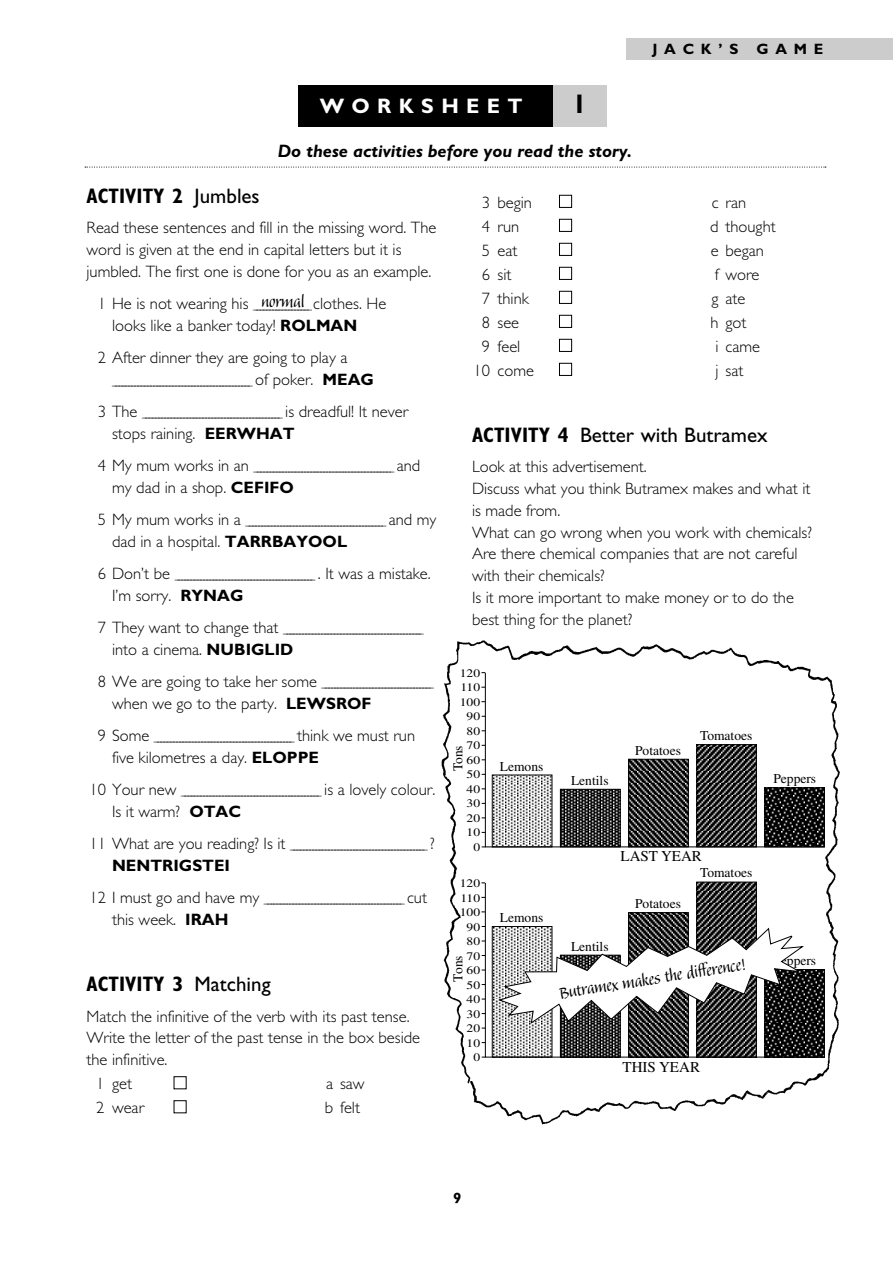
<style>
.page{position:relative;width:893px;height:1263px;background:#fff}
.page>*{position:absolute;margin:0;border:0;box-sizing:border-box;transform-origin:0 0}
.t1{font:700 27px "Gill Sans Std";color:#000}
.t2{font:700 condensed 21px "Gill Sans Std";color:#000}
.t3{font:21px "Balzano Std";color:#000}
.t4{font:21px "Gill Sans Std";color:#000}
.t5{font:700 21px "Gill Sans Std";letter-spacing:.35em;color:#fff}
.t6{font:italic 700 18px "Gill Sans Std";color:#000}
.t7{font:300 16.5px/21.8px "Gill Sans Std";color:#000}
.t8{font:700 16.5px "Gill Sans Std";color:#000}
.t9{font:15px "Times";color:#000}
.t10{font:700 15px "Gill Sans Std";letter-spacing:.45em;color:#000}
.t11{font:13.5px "Times";color:#000}
.t12{font:11.55px "Times";color:#000;scale:1.17 1}
.t13{font:10.5px "Gill Sans Std";color:#000}
.s1{font-weight:400;font-stretch:normal}
.s2{font-weight:400;font-size:10.5px}
.s3{font-weight:700}
.s4{font-weight:300;font-size:16.5px}
.s5{font-weight:700;font-size:16.5px}
.s6{font-weight:700;font-stretch:condensed}
</style>
<div class="page">
<div style="left:626px;top:38px;width:267px;height:22px;background:#ccc"></div>
<div style="left:174px;top:1076px;width:12px;height:13px;border:1px solid #000"></div>
<div style="left:174px;top:1100px;width:12px;height:13px;border:1px solid #000"></div>
<div style="left:559px;top:195px;width:13px;height:13px;border:1px solid #000"></div>
<div style="left:559px;top:219px;width:13px;height:13px;border:1px solid #000"></div>
<div style="left:559px;top:243px;width:13px;height:13px;border:1px solid #000"></div>
<div style="left:559px;top:267px;width:13px;height:13px;border:1px solid #000"></div>
<div style="left:559px;top:291px;width:13px;height:13px;border:1px solid #000"></div>
<div style="left:559px;top:315px;width:13px;height:13px;border:1px solid #000"></div>
<div style="left:559px;top:339px;width:13px;height:13px;border:1px solid #000"></div>
<div style="left:559px;top:363px;width:13px;height:13px;border:1px solid #000"></div>
<div style="left:298px;top:85px;width:309px;height:41px;background:#000"></div>
<div style="left:553px;top:85px;width:54px;height:41px;background:#ccc"></div>
<svg style="left:85px;top:167px;width:741px;height:1px"></svg>
<img style="left:441px;top:640px;width:399px;height:485px">
<svg style="left:498px;top:927px;width:307px;height:97px"></svg>
<p class="t5" style="left:320px;top:98px;width:204px">WORKSHEET</p>
<p class="t1" style="left:572px;top:94px;width:16px">1</p>
<p class="t6" style="left:278px;top:144px;width:356px">Do these activities before you read the story.</p>
<p class="t10" style="left:652px;top:44px;width:172px">JACK’S GAME</p>
<p class="t2" style="left:87px;top:188px;width:175px">ACTIVITY 2 <span class="s1">Jumbles</span></p>
<p class="t7" style="left:87px;top:219px;width:351px">Read these sentences and fill in the missing word. The word is given at the end in capital letters but it is jumbled. The first one is done for you as an example.</p>
<p class="t7" style="left:112px;top:294px;width:276px;text-indent:-14px">1 He is not wearing his <span class="s2">__________________</span> clothes. He looks like a banker today! <span class="s3">ROLMAN</span></p>
<p class="t7" style="left:98px;top:348px;width:251px">2 After dinner they are going to play a</p>
<p class="t13" style="left:112px;top:377px;width:263px">____________________________________________ <span class="s4">o f p o k e r .</span> <span class="s5">M E A G</span></p>
<p class="t13" style="left:98px;top:410px;width:312px"><span class="s4">3 T h e</span> ____________________________________________ <span class="s4">i s d r e a d f u l ! I t n e v e r</span></p>
<p class="t7" style="left:112px;top:424px;width:184px">stops raining. <span class="s3">EERWHAT</span></p>
<p class="t13" style="left:98px;top:464px;width:324px"><span class="s4">4 M y m u m w o r k s i n a n</span> ____________________________________________ <span class="s4">a n d</span></p>
<p class="t7" style="left:112px;top:478px;width:183px">my dad in a shop. <span class="s3">CEFIFO</span></p>
<p class="t13" style="left:98px;top:518px;width:340px"><span class="s4">5 M y m u m w o r k s i n a</span> ____________________________________________ <span class="s4">a n d m y</span></p>
<p class="t7" style="left:112px;top:532px;width:237px">dad in a hospital. <span class="s3">TARRBAYOOL</span></p>
<p class="t13" style="left:98px;top:572px;width:334px"><span class="s4">6 D o n ’ t b e</span> ____________________________________________ <span class="s4">. I t w a s a m i s t a k e .</span></p>
<p class="t7" style="left:112px;top:586px;width:133px">I’m sorry. <span class="s3">RYNAG</span></p>
<p class="t13" style="left:98px;top:626px;width:328px"><span class="s4">7 T h e y w a n t t o c h a n g e t h a t</span> ____________________________________________</p>
<p class="t7" style="left:112px;top:640px;width:183px">into a cinema. <span class="s3">NUBIGLID</span></p>
<p class="t13" style="left:98px;top:680px;width:338px"><span class="s4">8 W e a r e g o i n g t o t a k e h e r s o m e</span> ___________________________________</p>
<p class="t7" style="left:112px;top:694px;width:261px">when we go to the party. <span class="s3">LEWSROF</span></p>
<p class="t13" style="left:98px;top:734px;width:319px"><span class="s4">9 S o m e</span> ____________________________________________ <span class="s4">t h i n k w e m u s t r u n</span></p>
<p class="t7" style="left:112px;top:748px;width:208px">five kilometres a day. <span class="s3">ELOPPE</span></p>
<p class="t13" style="left:90px;top:788px;width:347px"><span class="s4">1 0 Y o u r n e w</span> ____________________________________________ <span class="s4">i s a l o v e l y c o l o u r .</span></p>
<p class="t7" style="left:112px;top:802px;width:131px">Is it warm? <span class="s3">OTAC</span></p>
<p class="t13" style="left:90px;top:842px;width:347px"><span class="s4">1 1 W h a t a r e y o u r e a d i n g ? I s i t</span> ___________________________________________ <span class="s4">?</span></p>
<p class="t8" style="left:112px;top:859px;width:120px">NENTRIGSTEI</p>
<p class="t13" style="left:90px;top:896px;width:339px"><span class="s4">1 2 I m u s t g o a n d h a v e m y</span> ____________________________________________ <span class="s4">c u t</span></p>
<p class="t7" style="left:112px;top:910px;width:118px">this week. <span class="s3">IRAH</span></p>
<p class="t3" style="left:261px;top:293px;width:44px">normal</p>
<p class="t2" style="left:87px;top:977px;width:186px">ACTIVITY 3 <span class="s1">Matching</span></p>
<p class="t7" style="left:87px;top:1007px;width:335px">Match the infinitive of the verb with its past tense.<br>Write the letter of the past tense in the box beside the infinitive.</p>
<p class="t7" style="left:96px;top:1074px;width:37px">1 get</p>
<p class="t7" style="left:326px;top:1074px;width:40px">a saw</p>
<p class="t7" style="left:96px;top:1098px;width:49px">2 wear</p>
<p class="t7" style="left:325px;top:1098px;width:37px">b felt</p>
<p class="t7" style="left:482px;top:193px;width:52px">3 begin</p>
<p class="t7" style="left:712px;top:193px;width:36px">c ran</p>
<p class="t7" style="left:482px;top:217px;width:39px">4 run</p>
<p class="t7" style="left:710px;top:217px;width:67px">d thought</p>
<p class="t7" style="left:482px;top:241px;width:37px">5 eat</p>
<p class="t7" style="left:711px;top:241px;width:55px">e began</p>
<p class="t7" style="left:482px;top:265px;width:31px">6 sit</p>
<p class="t7" style="left:715px;top:265px;width:46px">f wore</p>
<p class="t7" style="left:482px;top:289px;width:49px">7 think</p>
<p class="t7" style="left:712px;top:289px;width:35px">g ate</p>
<p class="t7" style="left:482px;top:313px;width:39px">8 see</p>
<p class="t7" style="left:710px;top:313px;width:37px">h got</p>
<p class="t7" style="left:482px;top:337px;width:40px">9 feel</p>
<p class="t7" style="left:715px;top:337px;width:46px">i came</p>
<p class="t7" style="left:473px;top:361px;width:62px">10 come</p>
<p class="t7" style="left:715px;top:361px;width:29px">j sat</p>
<p class="t4" style="left:472px;top:428px;width:297px"><span class="s6">ACTIVITY 4</span> Better with Butramex</p>
<p class="t7" style="left:472px;top:458px;width:341px">Look at this advertisement.<br>Discuss what you think Butramex makes and what it is made from.<br>What can go wrong when you work with chemicals?<br>Are there chemical companies that are not careful with their chemicals?<br>Is it more important to make money or to do the best thing for the planet?</p>
<p class="t12" style="left:460px;top:669px;width:19px">120</p>
<p class="t12" style="left:460px;top:683px;width:18px">110</p>
<p class="t12" style="left:460px;top:698px;width:19px">100</p>
<p class="t12" style="left:467px;top:712px;width:13px">90</p>
<p class="t12" style="left:467px;top:727px;width:13px">80</p>
<p class="t12" style="left:467px;top:741px;width:13px">70</p>
<p class="t11" style="left:453px;top:771px;width:28px;rotate:-90deg">Tons</p>
<p class="t12" style="left:467px;top:756px;width:13px">60</p>
<p class="t12" style="left:467px;top:770px;width:13px">50</p>
<p class="t12" style="left:467px;top:785px;width:13px">40</p>
<p class="t12" style="left:467px;top:799px;width:13px">30</p>
<p class="t12" style="left:467px;top:814px;width:13px">20</p>
<p class="t12" style="left:467px;top:828px;width:13px">10</p>
<p class="t12" style="left:473px;top:843px;width:7px">0</p>
<p class="t12" style="left:460px;top:879px;width:19px">120</p>
<p class="t12" style="left:460px;top:893px;width:18px">110</p>
<p class="t12" style="left:460px;top:908px;width:19px">100</p>
<p class="t12" style="left:467px;top:922px;width:13px">90</p>
<p class="t12" style="left:467px;top:937px;width:13px">80</p>
<p class="t12" style="left:467px;top:951px;width:13px">70</p>
<p class="t11" style="left:453px;top:981px;width:28px;rotate:-90deg">Tons</p>
<p class="t12" style="left:467px;top:966px;width:13px">60</p>
<p class="t12" style="left:467px;top:980px;width:13px">50</p>
<p class="t12" style="left:467px;top:995px;width:13px">40</p>
<p class="t12" style="left:467px;top:1009px;width:13px">30</p>
<p class="t12" style="left:467px;top:1024px;width:13px">20</p>
<p class="t12" style="left:467px;top:1038px;width:13px">10</p>
<p class="t12" style="left:473px;top:1053px;width:7px">0</p>
<p class="t11" style="left:500px;top:762px;width:45px">Lemons</p>
<p class="t11" style="left:571px;top:776px;width:39px">Lentils</p>
<p class="t11" style="left:635px;top:745px;width:47px">Potatoes</p>
<p class="t11" style="left:700px;top:730px;width:54px">Tomatoes</p>
<p class="t11" style="left:500px;top:912px;width:45px">Lemons</p>
<p class="t9" style="left:621px;top:851px;width:83px">LAST YEAR</p>
<p class="t11" style="left:571px;top:941px;width:39px">Lentils</p>
<p class="t11" style="left:635px;top:898px;width:47px">Potatoes</p>
<p class="t11" style="left:700px;top:868px;width:54px">Tomatoes</p>
<p class="t3" style="left:558px;top:985px;width:190px;rotate:-9deg">Butramex makes the difference!</p>
<p class="t9" style="left:622px;top:1061px;width:79px">THIS YEAR</p>
<p class="t11" style="left:773px;top:774px;width:44px">Peppers</p>
<p class="t11" style="left:773px;top:955px;width:44px">Peppers</p>
<p class="t10" style="left:453px;top:1193px;width:10px">9</p>
</div>
